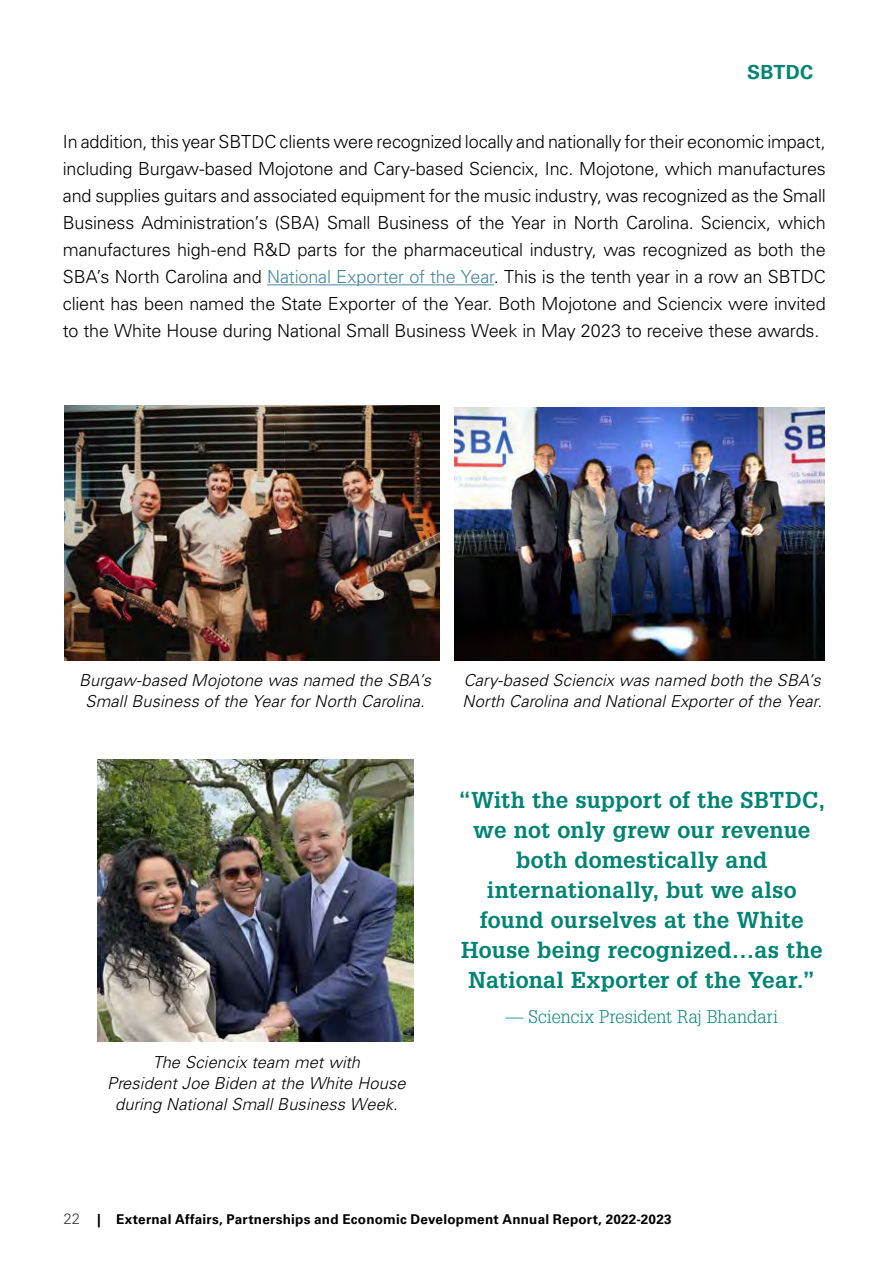
<style>
.page{position:relative;width:893px;height:1263px;background:#fff}
.page>*{position:absolute;margin:0;border:0;box-sizing:border-box;transform-origin:0 0}
.t1{font:700 22.5px/30px "Glypha LT Std";letter-spacing:.01em;color:#008473;text-align:center}
.t2{font:700 19.5px "Univers LT Std";letter-spacing:.01em;color:#008473}
.t3{font:300 18px/27px "Univers LT Std";letter-spacing:-.01em;color:#000;text-align:justify}
.t4{font:300 18px "Glypha LT Std";letter-spacing:.01em;color:#008473}
.t5{font:italic 300 16.5px/21px "Univers LT Std";letter-spacing:.01em;color:#000;text-align:center}
.t6{font:300 15px "Univers LT Std";color:#414042}
.t7{font:700 13.5px "Univers LT Std";letter-spacing:.015em;color:#000}
.s1{color:#4786a2}
</style>
<div class="page">
<img style="left:65px;top:405px;width:374px;height:256px">
<img style="left:97px;top:759px;width:316px;height:282px">
<img style="left:455px;top:407px;width:369px;height:253px">
<hr style="left:267px;top:284px;width:227px;height:1px;background:#4786a2">
<p class="t2" style="left:747px;top:61px;width:67px">SBTDC</p>
<p class="t3" style="left:63px;top:128px;width:764px">In addition, this year SBTDC clients were recognized locally and nationally for their economic impact, including Burgaw-based Mojotone and Cary-based Sciencix, Inc. Mojotone, which manufactures and supplies guitars and associated equipment for the music industry, was recognized as the Small Business Administration’s (SBA) Small Business of the Year in North Carolina. Sciencix, which manufactures high-end R&amp;D parts for the pharmaceutical industry, was recognized as both the SBA’s North Carolina and <span class="s1">National Exporter of the Year</span>. This is the tenth year in a row an SBTDC client has been named the State Exporter of the Year. Both Mojotone and Sciencix were invited to the White House during National Small Business Week in May 2023 to receive these awards.</p>
<p class="t5" style="left:79px;top:670px;width:354px">Burgaw-based Mojotone was named the SBA’s<br>Small Business of the Year for North Carolina.</p>
<p class="t5" style="left:462px;top:670px;width:361px;text-align:left">Cary-based Sciencix was named both the SBA’s<br>North Carolina and National Exporter of the Year.</p>
<p class="t5" style="left:107px;top:1052px;width:300px">The Sciencix team met with<br>President Joe Biden at the White House during National Small Business Week.</p>
<p class="t1" style="left:458px;top:785px;width:368px">“With the support of the SBTDC, we not only grew our revenue both domestically and internationally, but we also found ourselves at the White<br>House being recognized…as the<br>National Exporter of the Year.”</p>
<p class="t4" style="left:505px;top:1006px;width:274px">— Sciencix President Raj Bhandari</p>
<p class="t6" style="left:63px;top:1210px;width:18px">22</p>
<p class="t7" style="left:97px;top:1211px;width:576px">| External Affairs, Partnerships and Economic Development Annual Report, 2022-2023</p>
</div>
